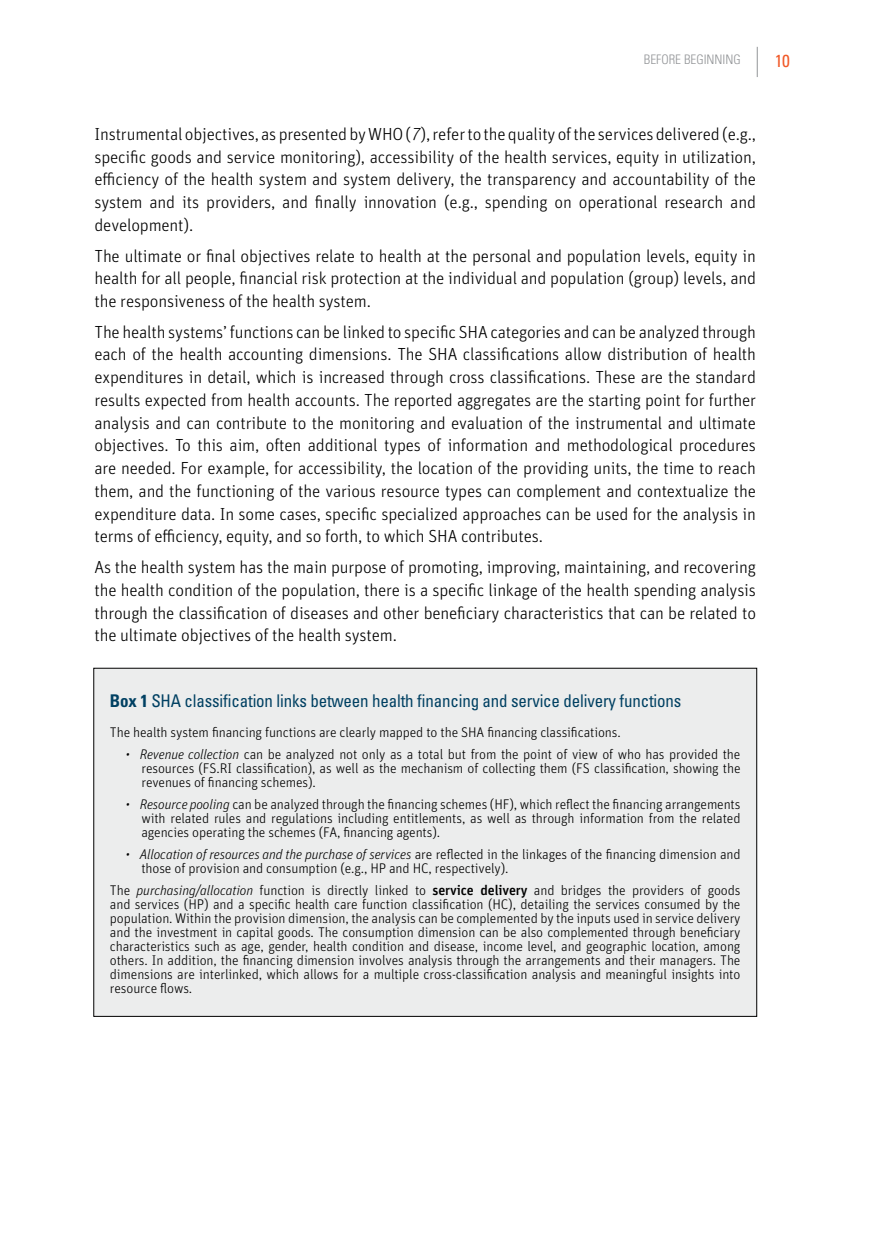
<style>
.page{position:relative;width:882px;height:1260px;background:#fff}
.page>*{position:absolute;margin:0;border:0;box-sizing:border-box;transform-origin:0 0}
.t1{font:300 17.5px/22.8px "FF Unit Pro";letter-spacing:-.01em;color:#000;text-align:justify}
.t2{font:condensed 17.5px "Univers LT Std";letter-spacing:-.01em;color:#004062}
.t3{font:condensed 17.5px "Univers LT Std";color:#f15a29}
.t4{font:300 14px/14px "FF Unit Pro";letter-spacing:-.01em;color:#000;text-align:justify}
.t5{font:300 condensed 13.12px "Univers LT Std";color:#939598}
.s1{font-style:italic}
.s2{font-weight:700}
.s3{font-weight:500}
</style>
<div class="page">
<hr style="left:757px;top:47px;width:1px;height:30px;background:#939598">
<div style="left:93px;top:667px;width:665px;height:350px;background:#eceded"></div>
<p class="t5" style="left:644px;top:51px;width:98px">BEFORE BEGINNING</p>
<p class="t3" style="left:775px;top:50px;width:17px">10</p>
<p class="t1" style="left:94px;top:122px;width:663px">Instrumental objectives, as presented by WHO (<span class="s1">7</span>), refer to the quality of the services delivered (e.g., specific goods and service monitoring), accessibility of the health services, equity in utilization, efficiency of the health system and system delivery, the transparency and accountability of the system and its providers, and finally innovation (e.g., spending on operational research and development).</p>
<p class="t1" style="left:94px;top:244px;width:663px">The ultimate or final objectives relate to health at the personal and population levels, equity in health for all people, financial risk protection at the individual and population (group) levels, and the responsiveness of the health system.</p>
<p class="t1" style="left:94px;top:320px;width:663px">The health systems’ functions can be linked to specific SHA categories and can be analyzed through each of the health accounting dimensions. The SHA classifications allow distribution of health expenditures in detail, which is increased through cross classifications. These are the standard results expected from health accounts. The reported aggregates are the starting point for further analysis and can contribute to the monitoring and evaluation of the instrumental and ultimate objectives. To this aim, often additional types of information and methodological procedures are needed. For example, for accessibility, the location of the providing units, the time to reach them, and the functioning of the various resource types can complement and contextualize the expenditure data. In some cases, specific specialized approaches can be used for the analysis in terms of efficiency, equity, and so forth, to which SHA contributes.</p>
<p class="t1" style="left:94px;top:555px;width:663px">As the health system has the main purpose of promoting, improving, maintaining, and recovering the health condition of the population, there is a specific linkage of the health spending analysis through the classification of diseases and other beneficiary characteristics that can be related to the ultimate objectives of the health system.</p>
<p class="t2" style="left:110px;top:690px;width:573px"><span class="s2">Box 1</span> SHA classification links between health financing and service delivery functions</p>
<p class="t4" style="left:110px;top:725px;width:512px">The health system financing functions are clearly mapped to the SHA financing classifications.</p>
<p class="t4" style="left:141px;top:747px;width:601px;text-indent:-16px"><span class="s1">• Revenue collection</span> can be analyzed not only as a total but from the point of view of who has provided the resources (FS.RI classification), as well as the mechanism of collecting them (FS classification, showing the revenues of financing schemes).</p>
<p class="t4" style="left:141px;top:797px;width:601px;text-indent:-16px"><span class="s1">• Resource pooling</span> can be analyzed through the financing schemes (HF), which reflect the financing arrangements with related rules and regulations including entitlements, as well as through information from the related agencies operating the schemes (FA, financing agents).</p>
<p class="t4" style="left:141px;top:846px;width:601px;text-indent:-16px"><span class="s1">• Allocation of resources and the purchase of services</span> are reflected in the linkages of the financing dimension and those of provision and consumption (e.g., HP and HC, respectively).</p>
<p class="t4" style="left:110px;top:882px;width:632px">The <span class="s1">purchasing/allocation</span> function is directly linked to <span class="s3">service delivery</span> and bridges the providers of goods and services (HP) and a specific health care function classification (HC), detailing the services consumed by the population. Within the provision dimension, the analysis can be complemented by the inputs used in service delivery and the investment in capital goods. The consumption dimension can be also complemented through beneficiary characteristics such as age, gender, health condition and disease, income level, and geographic location, among others. In addition, the financing dimension involves analysis through the arrangements and their managers. The dimensions are interlinked, which allows for a multiple cross-classification analysis and meaningful insights into resource flows.</p>
</div>
